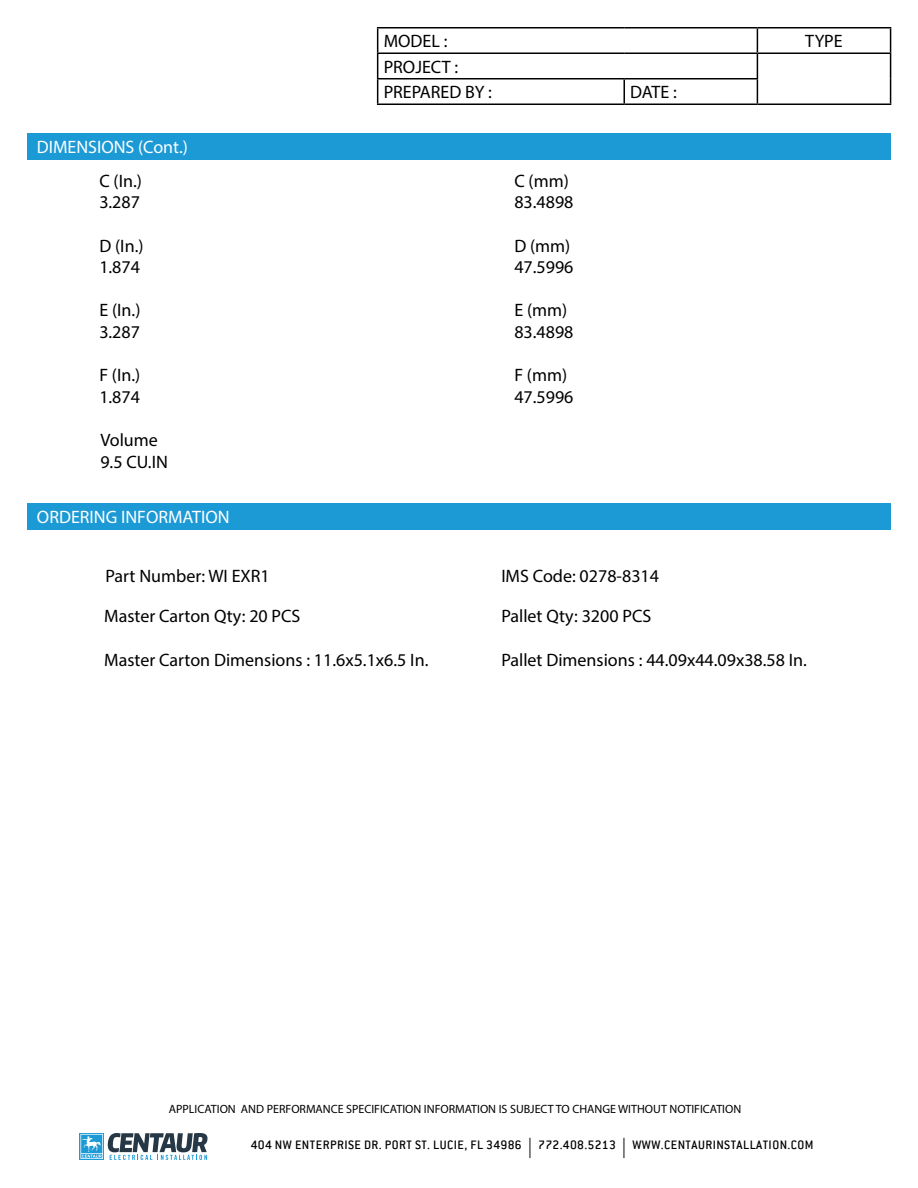
<style>
.page{position:relative;width:918px;height:1188px;background:#fff}
.page>*{position:absolute;margin:0;border:0;box-sizing:border-box;transform-origin:0 0}
.t1{font:18px/21.6px "Myriad Pro";color:#000}
.t2{font:18px "Myriad Pro";color:#fff}
.t3{font:500 13.5px "Conduit ITC";letter-spacing:.035em;color:#000}
.t4{font:12px "Myriad Pro";color:#000}
.s1{font-family:"Myriad Pro";font-weight:400;font-size:20.25px}
</style>
<div class="page">
<svg style="left:80px;top:1133px;width:128px;height:27px"></svg>
<hr style="left:377px;top:27px;width:247px;height:1px;background:#000">
<hr style="left:624px;top:27px;width:133px;height:1px;background:#000">
<hr style="left:757px;top:27px;width:134px;height:1px;background:#000">
<hr style="left:377px;top:52px;width:247px;height:2px;background:#000">
<hr style="left:624px;top:52px;width:133px;height:2px;background:#000">
<hr style="left:757px;top:52px;width:134px;height:2px;background:#000">
<hr style="left:377px;top:78px;width:247px;height:2px;background:#000">
<svg style="left:377px;top:28px;width:1px;height:76px"></svg>
<hr style="left:624px;top:78px;width:134px;height:2px;background:#000">
<hr style="left:623px;top:80px;width:2px;height:24px;background:#000">
<svg style="left:757px;top:28px;width:1px;height:76px"></svg>
<svg style="left:890px;top:28px;width:1px;height:76px"></svg>
<hr style="left:377px;top:104px;width:247px;height:1px;background:#000">
<hr style="left:624px;top:104px;width:133px;height:1px;background:#000">
<hr style="left:757px;top:104px;width:134px;height:1px;background:#000">
<div style="left:27px;top:133px;width:864px;height:26px;background:#1c9ad6"></div>
<div style="left:27px;top:503px;width:864px;height:26px;background:#1c9ad6"></div>
<p class="t2" style="left:37px;top:136px;width:153px">DIMENSIONS (Cont.)</p>
<p class="t1" style="left:99px;top:170px;width:44px">C (In.)<br>3.287</p>
<p class="t1" style="left:99px;top:235px;width:46px">D (In.)<br>1.874</p>
<p class="t1" style="left:99px;top:299px;width:43px">E (In.)<br>3.287</p>
<p class="t1" style="left:99px;top:364px;width:43px">F (In.)<br>1.874</p>
<p class="t1" style="left:100px;top:429px;width:69px">Volume<br>9.5 CU.IN</p>
<p class="t2" style="left:37px;top:506px;width:194px">ORDERING INFORMATION</p>
<p class="t1" style="left:384px;top:30px;width:65px">MODEL :</p>
<p class="t1" style="left:805px;top:30px;width:39px">TYPE</p>
<p class="t1" style="left:384px;top:54px;width:110px;line-height:25.5px">PROJECT :<br>PREPARED BY :</p>
<p class="t1" style="left:630px;top:81px;width:48px">DATE :</p>
<p class="t1" style="left:514px;top:170px;width:61px">C (mm)<br>83.4898</p>
<p class="t1" style="left:514px;top:235px;width:61px">D (mm)<br>47.5996</p>
<p class="t1" style="left:514px;top:299px;width:61px">E (mm)<br>83.4898</p>
<p class="t1" style="left:514px;top:364px;width:61px">F (mm)<br>47.5996</p>
<p class="t1" style="left:106px;top:565px;width:166px">Part Number: WI EXR1</p>
<p class="t1" style="left:104px;top:605px;width:198px">Master Carton Qty: 20 PCS</p>
<p class="t1" style="left:104px;top:648px;width:326px">Master Carton Dimensions : 11.6x5.1x6.5 In.</p>
<p class="t1" style="left:501px;top:565px;width:159px">IMS Code: 0278-8314</p>
<p class="t1" style="left:501px;top:605px;width:151px">Pallet Qty: 3200 PCS</p>
<p class="t1" style="left:501px;top:648px;width:307px">Pallet Dimensions : 44.09x44.09x38.58 In.</p>
<p class="t4" style="left:169px;top:1101px;width:574px">APPLICATION AND PERFORMANCE SPECIFICATION INFORMATION IS SUBJECT TO CHANGE WITHOUT NOTIFICATION</p>
<p class="t3" style="left:251px;top:1137px;width:564px">404 NW ENTERPRISE DR. PORT ST. LUCIE, FL 34986 <span class="s1">|</span> 772.408.5213 <span class="s1">|</span> WWW.CENTAURINSTALLATION.COM</p>
</div>
